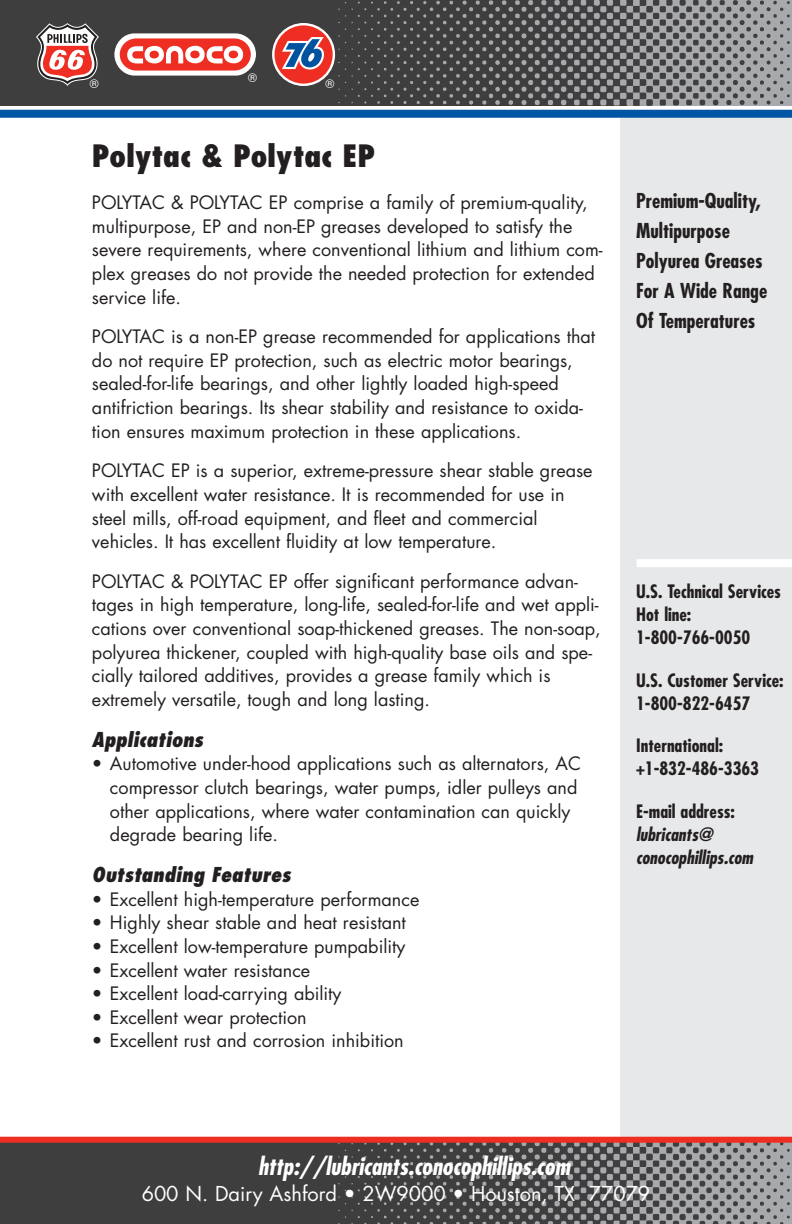
<style>
.page{position:relative;width:792px;height:1224px;background:#fff}
.page>*{position:absolute;margin:0;border:0;box-sizing:border-box;transform-origin:0 0}
.t1{font:800 condensed 30px "Futura";color:#231f20}
.t2{font:italic 700 condensed 24px "Futura";color:#fff}
.t3{font:700 condensed 20px/30px "Futura";color:#231f20}
.t4{font:20px "Futura";color:#fff}
.t5{font:italic 800 condensed 20px "Futura";color:#231f20}
.t6{font:18px/23.6px "Futura";color:#231f20}
.t7{font:700 condensed 18px/22.8px "Futura";color:#231f20}
.t8{font:italic 700 condensed 18px/22.8px "Futura";color:#231f20}
.t9{font:12px "Helvetica";color:#fff}
</style>
<div class="page">
<div style="left:620px;top:111px;width:172px;height:1026px;background:#e7e8e9"></div>
<div style="left:0;top:0;width:792px;height:106px;background:#3e3e3f"></div>
<img style="left:272px;top:0;width:520px;height:106px">
<svg style="left:114px;top:33px;width:142px;height:43px;background:#e68e88"></svg>
<svg style="left:36px;top:23px;width:63px;height:63px"></svg>
<div style="left:637px;top:559px;width:155px;height:8px;background:#fff"></div>
<div style="left:272px;top:23px;width:63px;height:63px;border:5px solid #fff;border-radius:50%"></div>
<div style="left:275px;top:25px;width:58px;height:59px;background:#ee2e22;border-radius:50%"></div>
<svg style="left:282px;top:37px;width:42px;height:33px"></svg>
<div style="left:0;top:1142px;width:792px;height:82px;background:#3e3e3f"></div>
<img style="left:338px;top:1143px;width:454px;height:81px">
<div style="left:0;top:110px;width:792px;height:8px;background:#0155a5"></div>
<div style="left:0;top:1137px;width:792px;height:6px;background:#ee2e22"></div>
<p class="t9" style="left:90px;top:79px;width:10px">®</p>
<p class="t9" style="left:248px;top:73px;width:10px">®</p>
<p class="t9" style="left:326px;top:79px;width:10px">®</p>
<h1 class="t1" style="left:92px;top:143px;width:284px">Polytac &amp; Polytac EP</h1>
<p class="t6" style="left:92px;top:192px;width:512px">POLYTAC &amp; POLYTAC EP comprise a family of premium-quality, multipurpose, EP and non-EP greases developed to satisfy the severe requirements, where conventional lithium and lithium com&shy;plex greases do not provide the needed protection for extended service life.</p>
<p class="t6" style="left:92px;top:326px;width:505px">POLYTAC is a non-EP grease recommended for applications that do not require EP protection, such as electric motor bearings, sealed-for-life bearings, and other lightly loaded high-speed antifriction bearings. Its shear stability and resistance to oxida&shy;tion ensures maximum protection in these applications.</p>
<p class="t6" style="left:92px;top:460px;width:502px">POLYTAC EP is a superior, extreme-pressure shear stable grease with excellent water resistance. It is recommended for use in steel mills, off-road equipment, and fleet and commercial vehicles. It has excellent fluidity at low temperature.</p>
<p class="t6" style="left:92px;top:571px;width:510px">POLYTAC &amp; POLYTAC EP offer significant performance advan&shy;tages in high temperature, long-life, sealed-for-life and wet appli&shy;cations over conventional soap-thickened greases. The non-soap, polyurea thickener, coupled with high-quality base oils and spe&shy;cially tailored additives, provides a grease family which is extremely versatile, tough and long lasting.</p>
<p class="t5" style="left:92px;top:731px;width:116px">Applications</p>
<p class="t6" style="left:110px;top:753px;width:473px;text-indent:-18px">• Automotive under-hood applications such as alternators, AC compressor clutch bearings, water pumps, idler pulleys and other applications, where water contamination can quickly degrade bearing life.</p>
<p class="t5" style="left:92px;top:866px;width:203px">Outstanding Features</p>
<p class="t6" style="left:92px;top:889px;width:329px">• Excellent high-temperature performance</p>
<p class="t6" style="left:92px;top:912px;width:315px">• Highly shear stable and heat resistant</p>
<p class="t6" style="left:92px;top:936px;width:315px">• Excellent low-temperature pumpability</p>
<p class="t6" style="left:92px;top:960px;width:220px">• Excellent water resistance</p>
<p class="t6" style="left:92px;top:983px;width:251px">• Excellent load-carrying ability</p>
<p class="t6" style="left:92px;top:1007px;width:216px">• Excellent wear protection</p>
<p class="t6" style="left:92px;top:1030px;width:313px">• Excellent rust and corrosion inhibition</p>
<p class="t3" style="left:636px;top:188px;width:133px">Premium-Quality,<br>Multipurpose<br>Polyurea Greases<br>For A Wide Range<br>Of Temperatures</p>
<p class="t7" style="left:636px;top:582px;width:146px">U.S. Technical Services<br>Hot line:<br>1-800-766-0050</p>
<p class="t7" style="left:636px;top:670px;width:149px">U.S. Customer Service:<br>1-800-822-6457</p>
<p class="t7" style="left:636px;top:736px;width:125px">International: +1-832-486-3363</p>
<p class="t7" style="left:636px;top:802px;width:100px">E-mail address:</p>
<p class="t8" style="left:636px;top:824px;width:121px">lubricants@ conocophillips.com</p>
<h2 class="t2" style="left:258px;top:1155px;width:318px">http://lubricants.conocophillips.com</h2>
<p class="t4" style="left:142px;top:1184px;width:510px">600 N. Dairy Ashford • 2W9000 • Houston, TX 77079</p>
</div>
